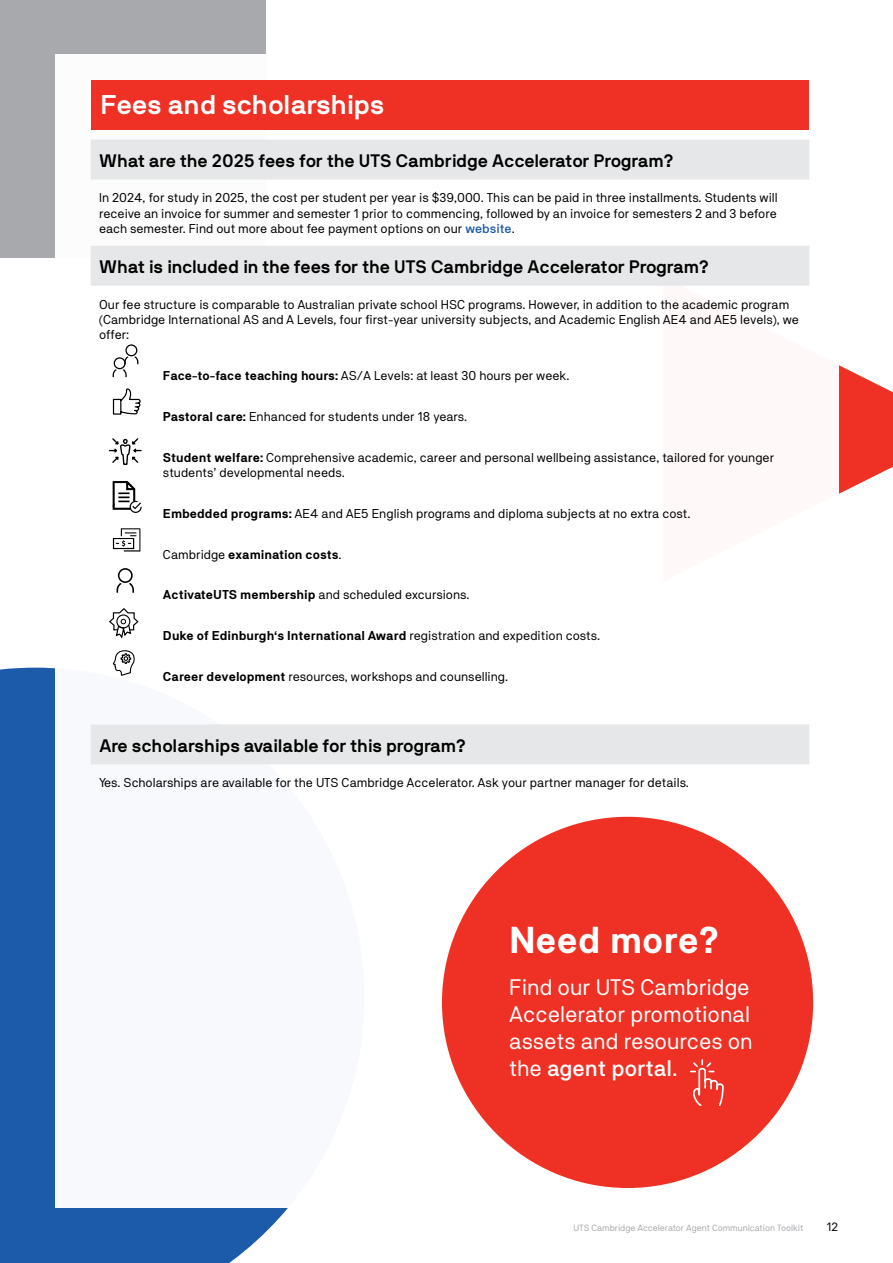
<style>
.page{position:relative;width:893px;height:1263px;background:#fff}
.page>*{position:absolute;margin:0;border:0;box-sizing:border-box;transform-origin:0 0}
.t1{font:700 37.2px "NB Akademie Std";color:#fff}
.t2{font:700 27px "NB International Pro";color:#fff}
.t3{font:22.35px/26.8px "NB Akademie Std";color:#fff}
.t4{font:700 18px "NB International Pro";color:#000}
.t5{font:12.75px/15.3px "NB Akademie Std";color:#000}
.t6{font:700 12.75px "NB Akademie Std";color:#000}
.t7{font:12px "NB Akademie Std";color:#000}
.t8{font:9px "NB Akademie Std";color:#a7a9ac}
.s1{font-weight:500;color:#1c5aaa}
.s2{font-weight:700}
.s3{font-weight:400}
.s4{font-weight:500}
</style>
<div class="page">
<svg style="left:839px;top:365px;width:54px;height:129px;fill:#ee3124"></svg>
<div style="left:0;top:0;width:266px;height:258px;background:#a7a9ac"></div>
<div style="left:0;top:668px;width:288px;height:595px;background:#1c5aaa"></div>
<div style="left:55px;top:55px;width:783px;height:1153px;background:#fff"></div>
<div style="left:442px;top:817px;width:371px;height:371px;background:#ee3124;border-radius:50%"></div>
<svg style="left:690px;top:1059px;width:34px;height:47px"></svg>
<div style="left:91px;top:80px;width:718px;height:50px;background:#ee3124"></div>
<svg style="left:91px;top:140px;width:718px;height:624px"></svg>
<svg style="left:113px;top:344px;width:25px;height:33px"></svg>
<svg style="left:112px;top:385px;width:30px;height:30px"></svg>
<svg style="left:108px;top:437px;width:34px;height:29px"></svg>
<svg style="left:113px;top:481px;width:29px;height:32px"></svg>
<svg style="left:108px;top:607px;width:32px;height:70px"></svg>
<svg style="left:117px;top:568px;width:17px;height:25px"></svg>
<svg style="left:113px;top:528px;width:27px;height:23px"></svg>
<h2 class="t2" style="left:101px;top:89px;width:285px">Fees and scholarships</h2>
<h3 class="t4" style="left:99px;top:150px;width:576px">What are the 2025 fees for the UTS Cambridge Accelerator Program?</h3>
<p class="t5" style="left:99px;top:190px;width:680px;text-align:justify">In 2024, for study in 2025, the cost per student per year is $39,000. This can be paid in three installments. Students will receive an invoice for summer and semester 1 prior to commencing, followed by an invoice for semesters 2 and 3 before each semester. Find out more about fee payment options on our <span class="s1">website</span>.</p>
<h3 class="t4" style="left:99px;top:256px;width:611px">What is included in the fees for the UTS Cambridge Accelerator Program?</h3>
<p class="t5" style="left:99px;top:296px;width:701px">Our fee structure is comparable to Australian private school HSC programs. However, in addition to the academic program (Cambridge International AS and A Levels, four first-year university subjects, and Academic English AE4 and AE5 levels), we offer:</p>
<p class="t5" style="left:163px;top:368px;width:408px"><span class="s2">Face-to-face teaching hours:</span> AS/A Levels: at least 30 hours per week.</p>
<p class="t5" style="left:163px;top:409px;width:306px"><span class="s2">Pastoral care:</span> Enhanced for students under 18 years.</p>
<p class="t5" style="left:163px;top:449px;width:613px"><span class="s2">Student welfare:</span> Comprehensive academic, career and personal wellbeing assistance, tailored for younger students’ developmental needs.</p>
<p class="t5" style="left:163px;top:506px;width:529px"><span class="s2">Embedded programs:</span> AE4 and AE5 English programs and diploma subjects at no extra cost.</p>
<p class="t6" style="left:163px;top:547px;width:180px"><span class="s3">Cambridge</span> examination costs<span class="s3">.</span></p>
<p class="t5" style="left:163px;top:587px;width:308px"><span class="s2">ActivateUTS membership</span> and scheduled excursions.</p>
<p class="t6" style="left:163px;top:629px;width:439px">Duke of Edinburgh‘s International Award <span class="s3">registration and expedition costs.</span></p>
<p class="t5" style="left:163px;top:669px;width:347px"><span class="s2">Career development</span> resources, workshops and counselling.</p>
<h3 class="t4" style="left:99px;top:735px;width:368px">Are scholarships available for this program?</h3>
<p class="t5" style="left:99px;top:775px;width:591px">Yes. Scholarships are available for the UTS Cambridge Accelerator. Ask your partner manager for details.</p>
<h1 class="t1" style="left:509px;top:919px;width:211px">Need more?</h1>
<h3 class="t3" style="left:509px;top:974px;width:245px">Find our UTS Cambridge<br>Accelerator promotional assets and resources on the <span class="s4">agent portal</span>.</h3>
<p class="t8" style="left:573px;top:1222px;width:232px">UTS Cambridge Accelerator Agent Communication Toolkit</p>
<p class="t7" style="left:827px;top:1220px;width:13px">12</p>
</div>
